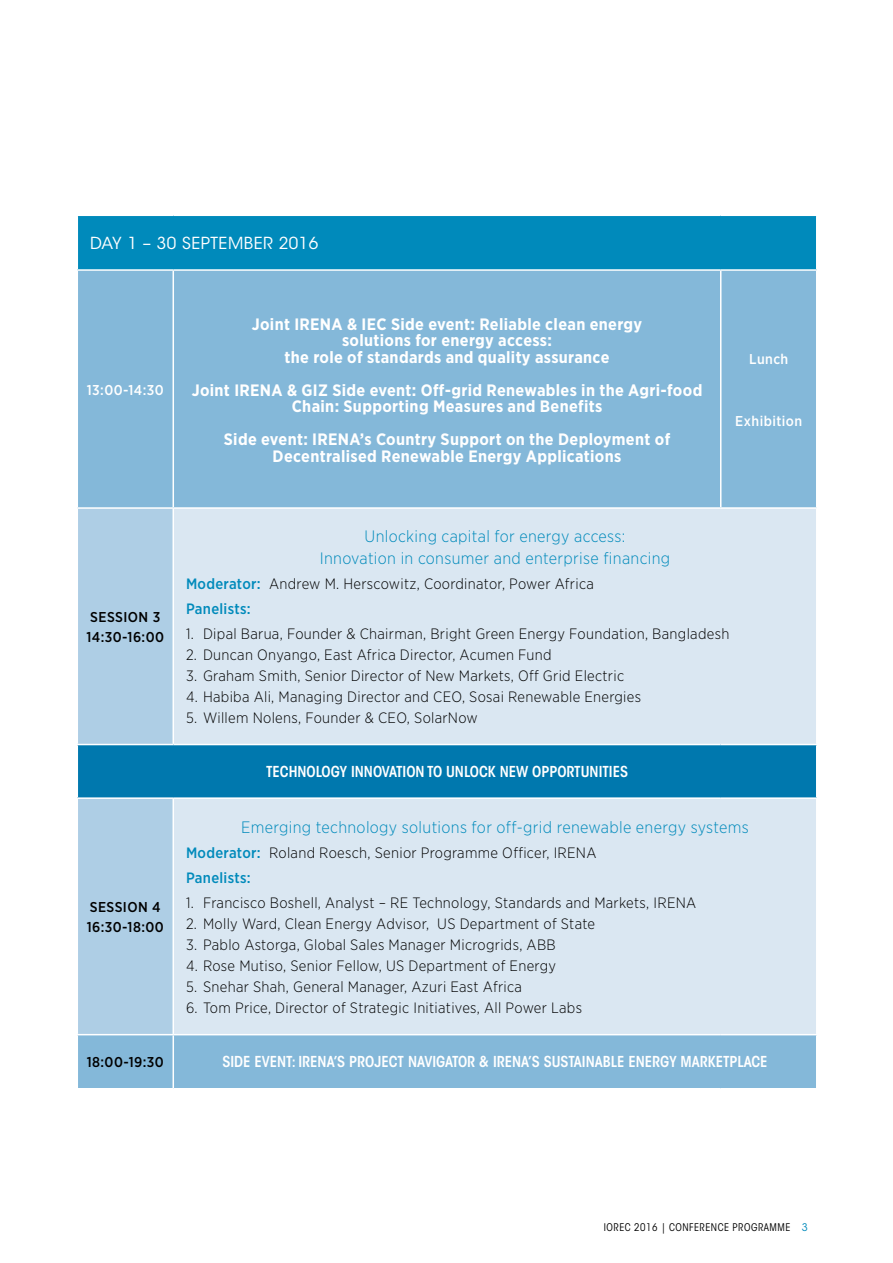
<style>
.page{position:relative;width:893px;height:1263px;background:#fff}
.page>*{position:absolute;margin:0;border:0;box-sizing:border-box;transform-origin:0 0}
.t1{font:700 16.5px/16.5px "Gotham Narrow";letter-spacing:.02em;color:#fff;text-align:center}
.t2{font:300 16.5px/21px "Gotham Narrow";letter-spacing:.02em;color:#008abb;text-align:center}
.t3{font:16.5px "ITC Avant Garde Std";letter-spacing:.03em;color:#fff}
.t4{font:300 15px/25.2px "Gotham Narrow";letter-spacing:.02em;color:#000}
.t5{font:600 condensed 15px "ITC Avant Garde Std";color:#fff}
.t6{font:500 14.25px/20.7px "Gotham Narrow";letter-spacing:.03em;color:#000}
.t7{font:500 14.25px "Gotham Narrow";letter-spacing:.03em;color:#fff}
.t8{font:condensed 10.5px "ITC Avant Garde Std";letter-spacing:.05em;color:#000}
.s1{font-weight:500;color:#008abb}
.s2{font-stretch:normal;color:#008abb}
</style>
<div class="page">
<div style="left:77px;top:215px;width:740px;height:55px;background:#008abb"></div>
<div style="left:78px;top:271px;width:738px;height:817px;background:#84b8d9"></div>
<div style="left:78px;top:509px;width:95px;height:525px;background:#aecee5"></div>
<div style="left:174px;top:509px;width:642px;height:525px;background:#dae7f2"></div>
<div style="left:77px;top:744px;width:740px;height:54px;background:#0078ae"></div>
<hr style="left:77px;top:215px;width:96px;height:1px;background:#fff">
<hr style="left:77px;top:216px;width:1px;height:53px;background:#fff">
<hr style="left:173px;top:215px;width:548px;height:1px;background:#fff">
<hr style="left:721px;top:215px;width:96px;height:1px;background:#fff">
<hr style="left:816px;top:216px;width:1px;height:53px;background:#fff">
<hr style="left:77px;top:269px;width:96px;height:2px;background:#fff">
<hr style="left:173px;top:269px;width:548px;height:2px;background:#fff">
<hr style="left:173px;top:271px;width:1px;height:236px;background:#fff">
<hr style="left:721px;top:269px;width:96px;height:2px;background:#fff">
<hr style="left:720px;top:271px;width:1px;height:236px;background:#fff">
<hr style="left:77px;top:507px;width:96px;height:2px;background:#fff">
<hr style="left:173px;top:507px;width:548px;height:2px;background:#fff">
<hr style="left:173px;top:509px;width:1px;height:235px;background:#fff">
<hr style="left:721px;top:507px;width:96px;height:2px;background:#fff">
<hr style="left:77px;top:744px;width:96px;height:1px;background:#fff">
<hr style="left:77px;top:745px;width:1px;height:52px;background:#fff">
<hr style="left:173px;top:744px;width:548px;height:1px;background:#fff">
<hr style="left:721px;top:744px;width:96px;height:1px;background:#fff">
<hr style="left:816px;top:745px;width:1px;height:52px;background:#fff">
<hr style="left:77px;top:797px;width:96px;height:2px;background:#fff">
<hr style="left:173px;top:797px;width:548px;height:2px;background:#fff">
<hr style="left:173px;top:799px;width:1px;height:235px;background:#fff">
<hr style="left:721px;top:797px;width:96px;height:2px;background:#fff">
<hr style="left:77px;top:1034px;width:96px;height:1px;background:#fff">
<hr style="left:173px;top:1034px;width:548px;height:1px;background:#fff">
<hr style="left:173px;top:1035px;width:1px;height:53px;background:#fff">
<hr style="left:721px;top:1034px;width:96px;height:1px;background:#fff">
<p class="t3" style="left:90px;top:233px;width:230px">DAY 1 – 30 SEPTEMBER 2016</p>
<p class="t7" style="left:87px;top:381px;width:78px">13:00-14:30</p>
<p class="t1" style="left:252px;top:315px;width:392px">Joint IRENA &amp; IEC Side event: Reliable clean energy solutions for energy access:<br>the role of standards and quality assurance</p>
<p class="t1" style="left:192px;top:381px;width:512px">Joint IRENA &amp; GIZ Side event: Off-grid Renewables in the Agri-food<br>Chain: Supporting Measures and Benefits</p>
<p class="t1" style="left:224px;top:431px;width:448px">Side event: IRENA’s Country Support on the Deployment of<br>Decentralised Renewable Energy Applications</p>
<p class="t7" style="left:749px;top:350px;width:41px">Lunch</p>
<p class="t7" style="left:735px;top:412px;width:68px">Exhibition</p>
<p class="t6" style="left:87px;top:606px;width:79px">SESSION 3<br>14:30-16:00</p>
<p class="t2" style="left:320px;top:526px;width:352px">Unlocking capital for energy access:<br>Innovation in consumer and enterprise financing</p>
<p class="t4" style="left:186px;top:570px;width:409px"><span class="s1">Moderator:</span> Andrew M. Herscowitz, Coordinator, Power Africa<br><span class="s1">Panelists:</span></p>
<p class="t4" style="left:186px;top:621px;width:545px">1. Dipal Barua, Founder &amp; Chairman, Bright Green Energy Foundation, Bangladesh</p>
<p class="t4" style="left:186px;top:642px;width:367px">2. Duncan Onyango, East Africa Director, Acumen Fund</p>
<p class="t4" style="left:186px;top:663px;width:440px">3. Graham Smith, Senior Director of New Markets, Off Grid Electric</p>
<p class="t4" style="left:186px;top:684px;width:457px">4. Habiba Ali, Managing Director and CEO, Sosai Renewable Energies</p>
<p class="t4" style="left:186px;top:705px;width:293px">5. Willem Nolens, Founder &amp; CEO, SolarNow</p>
<p class="t5" style="left:266px;top:762px;width:363px">TECHNOLOGY INNOVATION TO UNLOCK NEW OPPORTUNITIES</p>
<p class="t6" style="left:87px;top:896px;width:79px">SESSION 4<br>16:30-18:00</p>
<p class="t2" style="left:241px;top:816px;width:509px">Emerging technology solutions for off-grid renewable energy systems</p>
<p class="t4" style="left:186px;top:840px;width:412px"><span class="s1">Moderator:</span> Roland Roesch, Senior Programme Officer, IRENA<br><span class="s1">Panelists:</span></p>
<p class="t4" style="left:186px;top:890px;width:512px">1. Francisco Boshell, Analyst – RE Technology, Standards and Markets, IRENA</p>
<p class="t4" style="left:186px;top:911px;width:411px">2. Molly Ward, Clean Energy Advisor, US Department of State</p>
<p class="t4" style="left:186px;top:932px;width:371px">3. Pablo Astorga, Global Sales Manager Microgrids, ABB</p>
<p class="t4" style="left:186px;top:953px;width:372px">4. Rose Mutiso, Senior Fellow, US Department of Energy</p>
<p class="t4" style="left:186px;top:974px;width:337px">5. Snehar Shah, General Manager, Azuri East Africa</p>
<p class="t4" style="left:186px;top:995px;width:397px">6. Tom Price, Director of Strategic Initiatives, All Power Labs</p>
<p class="t6" style="left:87px;top:1052px;width:79px">18:00-19:30</p>
<p class="t5" style="left:222px;top:1052px;width:547px">SIDE EVENT: IRENA’S PROJECT NAVIGATOR &amp; IRENA’S SUSTAINABLE ENERGY MARKETPLACE</p>
<p class="t8" style="left:604px;top:1221px;width:206px">IOREC 2016 | CONFERENCE PROGRAMME <span class="s2">3</span></p>
</div>
